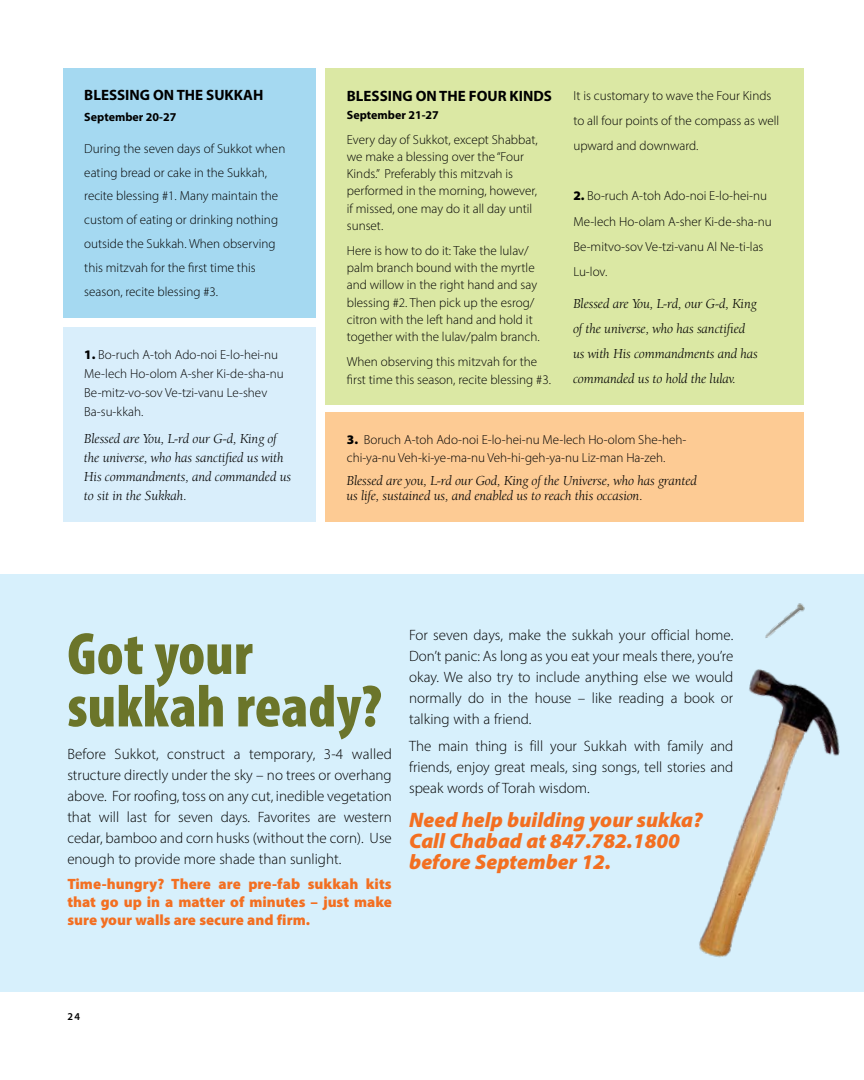
<style>
.page{position:relative;width:864px;height:1080px;background:#fff}
.page>*{position:absolute;margin:0;border:0;box-sizing:border-box;transform-origin:0 0}
.t1{font:900 condensed 60px/52.5px "Myriad Pro";color:#6b752a}
.t2{font:italic 900 21px/21px "Myriad Pro";color:#f36f21}
.t3{font:300 15px/21px "Myriad Pro";color:#000;text-align:justify}
.t4{font:900 15px/18px "Myriad Pro";color:#f36f21;text-align:justify}
.t5{font:700 15px "Myriad Pro";color:#000}
.t6{font:italic 14.1px/19px "Berkeley Oldstyle IT Cby BT";color:#000}
.t7{font:300 13.05px/17.2px "Myriad Pro";color:#000}
.t8{font:700 12px "Myriad Pro";color:#000}
.t9{font:600 10.5px "Myriad Pro";color:#000}
.s1{font-weight:900}
</style>
<div class="page">
<div style="left:63px;top:68px;width:252px;height:250px;background:#a5d9f1"></div>
<div style="left:63px;top:328px;width:252px;height:194px;background:#d9eefb"></div>
<div style="left:325px;top:68px;width:479px;height:337px;background:#dbe8a4"></div>
<div style="left:325px;top:413px;width:479px;height:109px;background:#fdcb94"></div>
<div style="left:0;top:574px;width:864px;height:418px;background:#d7f0fc"></div>
<img style="left:765px;top:603px;width:40px;height:35px">
<img style="left:699px;top:669px;width:141px;height:289px">
<p class="t5" style="left:84px;top:86px;width:181px">BLESSING ON THE SUKKAH</p>
<p class="t8" style="left:84px;top:109px;width:94px">September 20-27</p>
<p class="t7" style="left:84px;top:136px;width:203px;line-height:23.9px">During the seven days of Sukkot when eating bread or cake in the Sukkah, recite blessing #1. Many maintain the custom of eating or drinking nothing outside the Sukkah. When observing this mitzvah for the first time this season, recite blessing #3.</p>
<p class="t7" style="left:84px;top:345px;width:201px;line-height:19px"><span class="s1">1.</span> Bo-ruch A-toh Ado-noi E-lo-hei-nu<br>Me-lech Ho-olom A-sher Ki-de-sha-nu<br>Be-mitz-vo-sov Ve-tzi-vanu Le-shev<br>Ba-su-kkah.</p>
<p class="t6" style="left:84px;top:429px;width:209px">Blessed are You, L-rd our G‑d, King of the universe, who has sanctified us with His commandments, and commanded us to sit in the Sukkah.</p>
<p class="t5" style="left:347px;top:87px;width:207px">BLESSING ON THE FOUR KINDS</p>
<p class="t8" style="left:347px;top:107px;width:94px">September 21-27</p>
<p class="t7" style="left:347px;top:130px;width:192px">Every day of Sukkot, except Shabbat, we make a blessing over the “Four<br>Kinds.” Preferably this mitzvah is performed in the morning, however, if missed, one may do it all day until sunset.</p>
<p class="t7" style="left:347px;top:242px;width:194px">Here is how to do it: Take the lulav/ palm branch bound with the myrtle and willow in the right hand and say blessing #2. Then pick up the esrog/ citron with the left hand and hold it together with the lulav/palm branch.</p>
<p class="t7" style="left:347px;top:353px;width:206px">When observing this mitzvah for the first time this season, recite blessing #3.</p>
<p class="t7" style="left:573px;top:83px;width:207px;line-height:25px">It is customary to wave the Four Kinds to all four points of the compass as well upward and downward.</p>
<p class="t7" style="left:573px;top:184px;width:200px;line-height:25px"><span class="s1">2.</span> Bo-ruch A-toh Ado-noi E-lo-hei-nu<br>Me-lech Ho-olam A-sher Ki-de-sha-nu<br>Be-mitvo-sov Ve-tzi-vanu Al Ne-ti-las<br>Lu-lov.</p>
<p class="t6" style="left:573px;top:291px;width:186px;line-height:25px">Blessed are You, L-rd, our G‑d, King of the universe, who has sanctified us with His commandments and has commanded us to hold the lulav.</p>
<p class="t7" style="left:347px;top:430px;width:341px;line-height:18.3px"><span class="s1">3.</span> Boruch A-toh Ado-noi E-lo-hei-nu Me-lech Ho-olom She-heh&shy;chi-ya-nu Veh-ki-ye-ma-nu Veh-hi-geh-ya-nu Liz-man Ha-zeh.</p>
<p class="t6" style="left:347px;top:473px;width:352px;line-height:15.3px">Blessed are you, L-rd our God, King of the Universe, who has granted us life, sustained us, and enabled us to reach this occasion.</p>
<h1 class="t1" style="left:67px;top:626px;width:316px">Got your sukkah ready?</h1>
<p class="t3" style="left:67px;top:744px;width:326px">Before Sukkot, construct a temporary, 3-4 walled structure directly under the sky – no trees or overhang above. For roofing, toss on any cut, inedible vegetation that will last for seven days. Favorites are western cedar, bamboo and corn husks (without the corn). Use enough to provide more shade than sunlight.</p>
<p class="t4" style="left:67px;top:875px;width:326px">Time-hungry? There are pre-fab sukkah kits that go up in a matter of minutes – just make sure your walls are secure and firm.</p>
<p class="t3" style="left:409px;top:625px;width:326px">For seven days, make the sukkah your official home.<br>Don’t panic: As long as you eat your meals there, you’re okay. We also try to include anything else we would normally do in the house – like reading a book or talking with a friend.</p>
<p class="t3" style="left:409px;top:735px;width:326px">The main thing is fill your Sukkah with family and friends, enjoy great meals, sing songs, tell stories and speak words of Torah wisdom.</p>
<h2 class="t2" style="left:409px;top:809px;width:295px">Need help building your sukka?<br>Call Chabad at 847.782.1800 before September 12.</h2>
<p class="t9" style="left:68px;top:1010px;width:14px">24</p>
</div>
